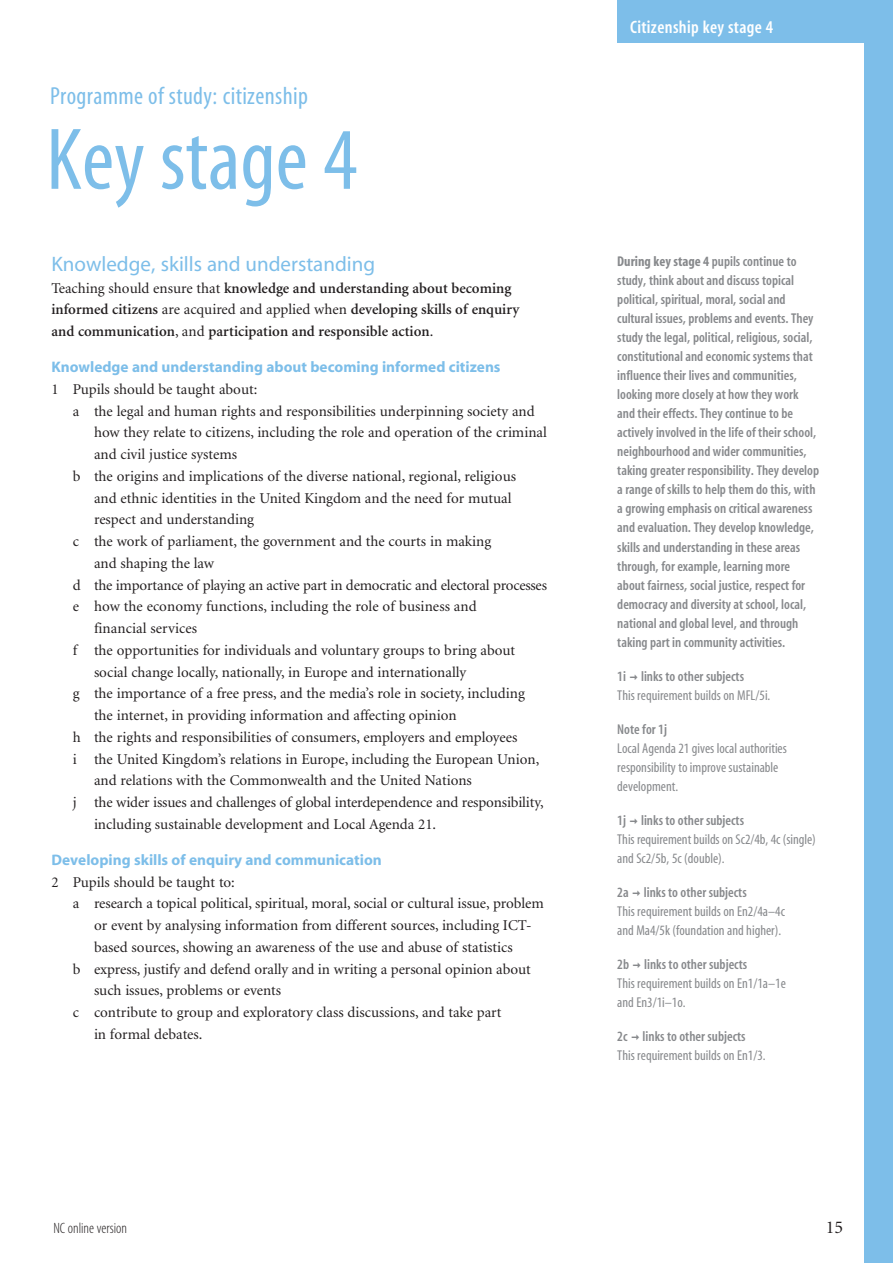
<style>
.page{position:relative;width:893px;height:1263px;background:#fff}
.page>*{position:absolute;margin:0;border:0;box-sizing:border-box;transform-origin:0 0}
.t1{font:88.5px "Myriad N Ccondensed";color:#7dbee9}
.t2{font:24.75px "Myriad N Ccondensed";letter-spacing:.015em;color:#7dbee9}
.t3{font:21px "Myriad NC";color:#7dbee9}
.t4{font:600 18px "Myriad N Ccondensed";letter-spacing:.02em;color:#fff}
.t5{font:18px "Minion";color:#231f20}
.t6{font:700 15.3px "Myriad NC";color:#7dbee9}
.t7{font:15px "Minion";color:#231f20}
.t8{font:600 15px/21.8px "Minion";color:#231f20}
.t9{font:300 15px "Myriad N Ccondensed";color:#231f20}
.t10{font:600 14.25px/19px "Myriad N Ccondensed";color:#87898c}
.t11{font:14.25px/19px "Myriad N Ccondensed";color:#87898c}
.s1{font-weight:400}
.s2{font-weight:700}
</style>
<div class="page">
<div style="left:617px;top:0;width:275px;height:43px;background:#7dbee9"></div>
<div style="left:864px;top:0;width:28px;height:1263px;background:#7dbee9"></div>
<h2 class="t2" style="left:50px;top:86px;width:259px">Programme of study: citizenship</h2>
<h1 class="t1" style="left:46px;top:126px;width:312px">Key stage 4</h1>
<h3 class="t3" style="left:51px;top:256px;width:325px">Knowledge, skills and understanding</h3>
<p class="t8" style="left:51px;top:278px;width:469px"><span class="s1">Teaching should ensure that</span> knowledge and understanding about becoming informed citizens <span class="s1">are acquired and applied when</span> developing skills of enquiry and communication<span class="s1">, and</span> participation and responsible action<span class="s1">.</span></p>
<p class="t6" style="left:51px;top:361px;width:450px">Knowledge and understanding about becoming informed citizens</p>
<p class="t7" style="left:51px;top:383px;width:207px">1 Pupils should be taught about:</p>
<p class="t7" style="left:73px;top:405px;width:463px">a the legal and human rights and responsibilities underpinning society and</p>
<p class="t7" style="left:94px;top:427px;width:454px">how they relate to citizens, including the role and operation of the criminal</p>
<p class="t7" style="left:94px;top:448px;width:144px">and civil justice systems</p>
<p class="t7" style="left:73px;top:470px;width:445px">b the origins and implications of the diverse national, regional, religious</p>
<p class="t7" style="left:94px;top:492px;width:419px">and ethnic identities in the United Kingdom and the need for mutual</p>
<p class="t7" style="left:94px;top:514px;width:162px">respect and understanding</p>
<p class="t7" style="left:73px;top:535px;width:420px">c the work of parliament, the government and the courts in making</p>
<p class="t7" style="left:94px;top:557px;width:121px">and shaping the law</p>
<p class="t7" style="left:73px;top:579px;width:476px">d the importance of playing an active part in democratic and electoral processes</p>
<p class="t7" style="left:73px;top:601px;width:405px">e how the economy functions, including the role of business and</p>
<p class="t7" style="left:94px;top:622px;width:105px">financial services</p>
<p class="t7" style="left:73px;top:644px;width:444px">f the opportunities for individuals and voluntary groups to bring about</p>
<p class="t7" style="left:94px;top:666px;width:374px">social change locally, nationally, in Europe and internationally</p>
<p class="t7" style="left:73px;top:688px;width:453px">g the importance of a free press, and the media’s role in society, including</p>
<p class="t7" style="left:94px;top:709px;width:364px">the internet, in providing information and affecting opinion</p>
<p class="t7" style="left:73px;top:731px;width:446px">h the rights and responsibilities of consumers, employers and employees</p>
<p class="t7" style="left:73px;top:753px;width:468px">i the United Kingdom’s relations in Europe, including the European Union,</p>
<p class="t7" style="left:94px;top:775px;width:379px">and relations with the Commonwealth and the United Nations</p>
<p class="t7" style="left:73px;top:796px;width:472px">j the wider issues and challenges of global interdependence and responsibility,</p>
<p class="t7" style="left:94px;top:818px;width:343px">including sustainable development and Local Agenda 21.</p>
<p class="t6" style="left:51px;top:854px;width:332px">Developing skills of enquiry and communication</p>
<p class="t7" style="left:51px;top:876px;width:185px">2 Pupils should be taught to:</p>
<p class="t7" style="left:73px;top:898px;width:472px">a research a topical political, spiritual, moral, social or cultural issue, problem</p>
<p class="t7" style="left:94px;top:919px;width:439px">or event by analysing information from different sources, including ICT-</p>
<p class="t7" style="left:94px;top:941px;width:420px">based sources, showing an awareness of the use and abuse of statistics</p>
<p class="t7" style="left:73px;top:963px;width:459px">b express, justify and defend orally and in writing a personal opinion about</p>
<p class="t7" style="left:94px;top:985px;width:189px">such issues, problems or events</p>
<p class="t7" style="left:73px;top:1006px;width:430px">c contribute to group and exploratory class discussions, and take part</p>
<p class="t7" style="left:94px;top:1028px;width:110px">in formal debates.</p>
<p class="t4" style="left:630px;top:20px;width:145px">Citizenship key stage 4</p>
<p class="t10" style="left:617px;top:253px;width:203px"><span class="s2">During key stage 4</span> pupils continue to study, think about and discuss topical political, spiritual, moral, social and cultural issues, problems and events. They study the legal, political, religious, social, constitutional and economic systems that influence their lives and communities, looking more closely at how they work and their effects. They continue to be actively involved in the life of their school, neighbourhood and wider communities, taking greater responsibility. They develop a range of skills to help them do this, with a growing emphasis on critical awareness and evaluation. They develop knowledge, skills and understanding in these areas through, for example, learning more about fairness, social justice, respect for democracy and diversity at school, local, national and global level, and through taking part in community activities.</p>
<p class="t10" style="left:617px;top:668px;width:128px">1i ≥ links to other subjects</p>
<p class="t11" style="left:617px;top:687px;width:155px">This requirement builds on MFL/5i.</p>
<p class="t10" style="left:617px;top:721px;width:51px">Note for 1j</p>
<p class="t11" style="left:617px;top:740px;width:171px">Local Agenda 21 gives local authorities responsibility to improve sustainable development.</p>
<p class="t10" style="left:617px;top:812px;width:128px">1j ≥ links to other subjects</p>
<p class="t11" style="left:617px;top:831px;width:200px">This requirement builds on Sc2/4b, 4c (single) and Sc2/5b, 5c (double).</p>
<p class="t10" style="left:617px;top:884px;width:131px">2a ≥ links to other subjects</p>
<p class="t11" style="left:617px;top:903px;width:169px">This requirement builds on En2/4a–4c and Ma4/5k (foundation and higher).</p>
<p class="t10" style="left:617px;top:956px;width:131px">2b ≥ links to other subjects</p>
<p class="t11" style="left:617px;top:975px;width:170px">This requirement builds on En1/1a–1e and En3/1i–1o.</p>
<p class="t10" style="left:617px;top:1028px;width:130px">2c ≥ links to other subjects</p>
<p class="t11" style="left:617px;top:1047px;width:150px">This requirement builds on En1/3.</p>
<p class="t9" style="left:53px;top:1222px;width:75px">NC online version</p>
<p class="t5" style="left:825px;top:1220px;width:19px">15</p>
</div>
